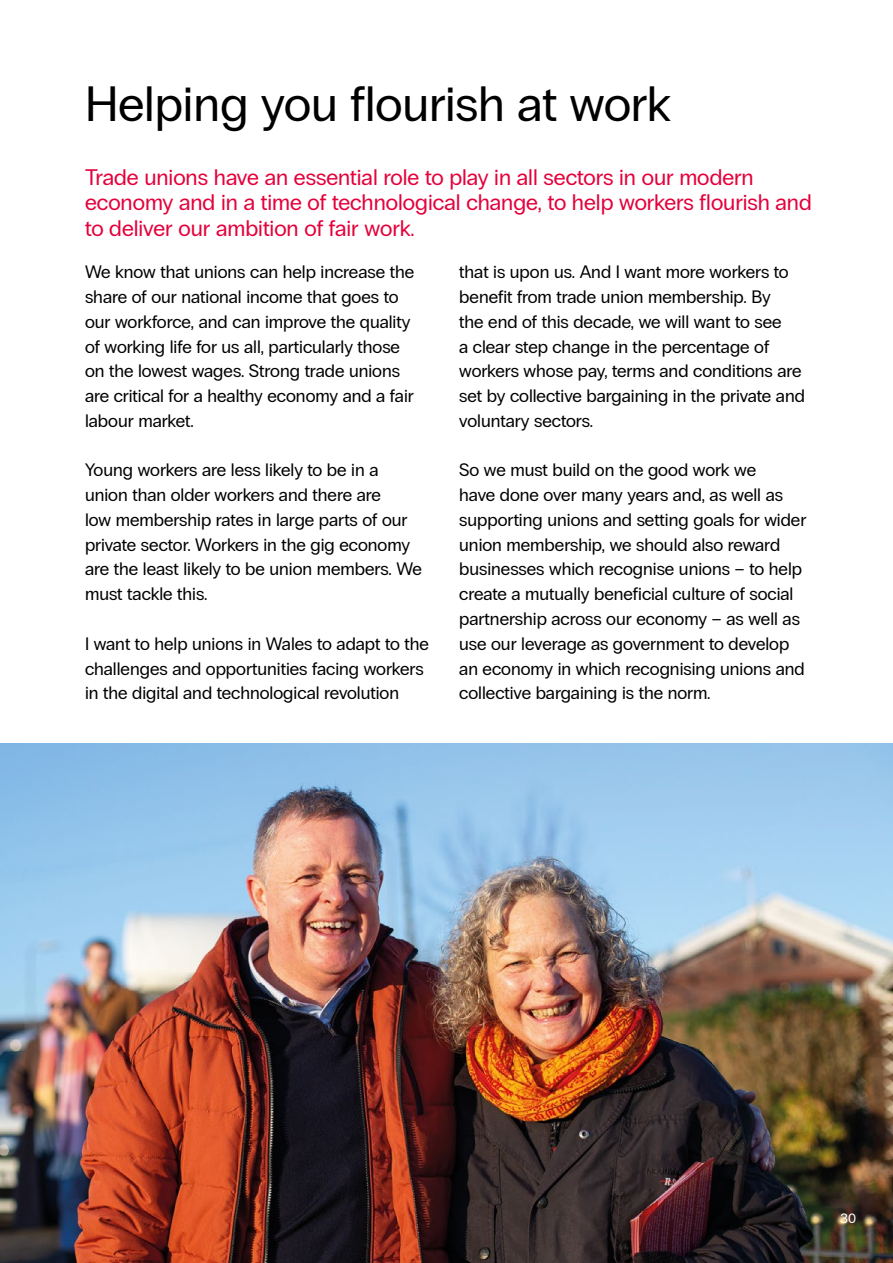
<style>
.page{position:relative;width:893px;height:1263px;background:#fff}
.page>*{position:absolute;margin:0;border:0;box-sizing:border-box;transform-origin:0 0}
.t1{font:49.5px "PP Radio Grotesk";color:#000}
.t2{font:22.5px/25.5px "PP Radio Grotesk";color:#e4003b}
.t3{font:18px/24.8px "PP Radio Grotesk";color:#000}
.t4{font:13.5px "PP Radio Grotesk";color:#fff}
</style>
<div class="page">
<img style="left:0;top:743px;width:893px;height:520px">
<h1 class="t1" style="left:85px;top:76px;width:587px">Helping you flourish at work</h1>
<p class="t2" style="left:85px;top:164px;width:728px">Trade unions have an essential role to play in all sectors in our modern economy and in a time of technological change, to help workers flourish and to deliver our ambition of fair work.</p>
<p class="t3" style="left:85px;top:260px;width:331px">We know that unions can help increase the share of our national income that goes to our workforce, and can improve the quality of working life for us all, particularly those on the lowest wages. Strong trade unions are critical for a healthy economy and a fair labour market.</p>
<p class="t3" style="left:85px;top:458px;width:338px">Young workers are less likely to be in a union than older workers and there are<br>low membership rates in large parts of our private sector. Workers in the gig economy are the least likely to be union members. We must tackle this.</p>
<p class="t3" style="left:85px;top:631px;width:345px">I want to help unions in Wales to adapt to the challenges and opportunities facing workers in the digital and technological revolution</p>
<p class="t3" style="left:459px;top:260px;width:347px">that is upon us. And I want more workers to benefit from trade union membership. By<br>the end of this decade, we will want to see<br>a clear step change in the percentage of workers whose pay, terms and conditions are set by collective bargaining in the private and voluntary sectors.</p>
<p class="t3" style="left:459px;top:458px;width:349px">So we must build on the good work we<br>have done over many years and, as well as supporting unions and setting goals for wider union membership, we should also reward businesses which recognise unions – to help create a mutually beneficial culture of social partnership across our economy – as well as use our leverage as government to develop an economy in which recognising unions and collective bargaining is the norm.</p>
<p class="t4" style="left:840px;top:1211px;width:17px">30</p>
</div>
